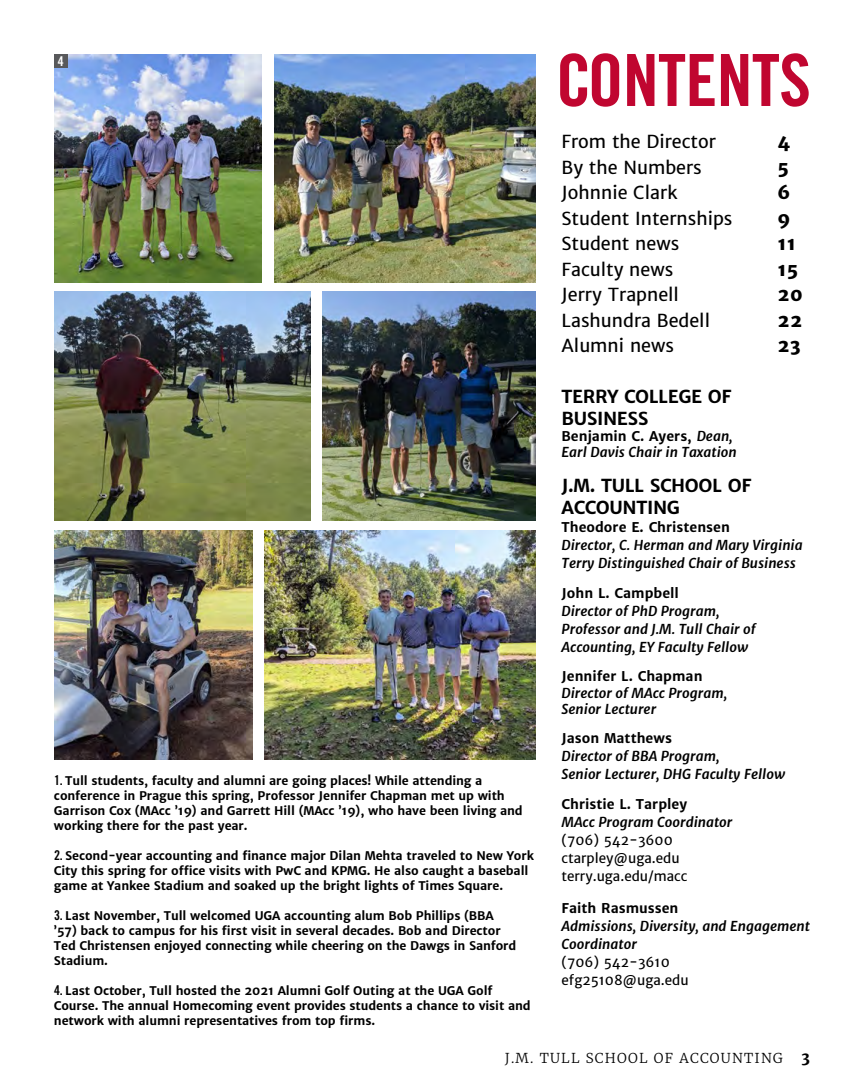
<style>
.page{position:relative;width:864px;height:1080px;background:#fff}
.page>*{position:absolute;margin:0;border:0;box-sizing:border-box;transform-origin:0 0}
.t1{font:72px "Trade Gothic LT Std Bd Cn 20";letter-spacing:-.01em;color:#c00630}
.t2{font:18px "Merriweather Sans";color:#000}
.t3{font:700 18px/21.6px "Merriweather Sans";letter-spacing:-.02em;color:#000}
.t4{font:800 18px "Merriweather Sans";color:#000}
.t5{font:italic 700 13.5px/18px "Merriweather Sans";color:#000}
.t6{font:700 13.5px "Merriweather Sans";color:#000}
.t7{font:13.5px/18px "Merriweather Sans";color:#000}
.t8{font:300 13.5px "Merriweather";letter-spacing:.09em;color:#000}
.t9{font:13.5px "Trade Gothic LT Std Bd Cn 20";color:#fff}
.t10{font:700 12px/15px "Merriweather Sans";letter-spacing:-.01em;color:#000}
.s1{font-family:"Trade Gothic LT Std Bd Cn 20";font-weight:400;font-size:13.5px}
.s2{font-style:normal}
.s3{font-weight:700;font-size:15px}
</style>
<div class="page">
<img style="left:274px;top:54px;width:261px;height:229px">
<img style="left:54px;top:54px;width:207px;height:229px">
<img style="left:54px;top:292px;width:256px;height:229px">
<img style="left:323px;top:292px;width:213px;height:229px">
<img style="left:54px;top:531px;width:199px;height:228px">
<img style="left:265px;top:531px;width:271px;height:228px">
<div style="left:54px;top:54px;width:14px;height:14px;background:#58595b"></div>
<p class="t9" style="left:58px;top:53px;width:7px">4</p>
<p class="t10" style="left:54px;top:773px;width:470px"><span class="s1">1.</span> Tull students, faculty and alumni are going places! While attending a conference in Prague this spring, Professor Jennifer Chapman met up with Garrison Cox (MAcc ’19) and Garrett Hill (MAcc ’19), who have been living and working there for the past year.</p>
<p class="t10" style="left:54px;top:848px;width:481px"><span class="s1">2.</span> Second-year accounting and finance major Dilan Mehta traveled to New York<br>City this spring for office visits with PwC and KPMG. He also caught a baseball game at Yankee Stadium and soaked up the bright lights of Times Square.</p>
<p class="t10" style="left:54px;top:908px;width:464px"><span class="s1">3.</span> Last November, Tull welcomed UGA accounting alum Bob Phillips (BBA ’57) back to campus for his first visit in several decades. Bob and Director Ted Christensen enjoyed connecting while cheering on the Dawgs in Sanford Stadium.</p>
<p class="t10" style="left:54px;top:983px;width:478px"><span class="s1">4.</span> Last October, Tull hosted the 2021 Alumni Golf Outing at the UGA Golf<br>Course. The annual Homecoming event provides students a chance to visit and network with alumni representatives from top firms.</p>
<h1 class="t1" style="left:556px;top:37px;width:257px">CONTENTS</h1>
<h2 class="t2" style="left:562px;top:130px;width:156px">From the Director</h2>
<h2 class="t4" style="left:778px;top:130px;width:14px">4</h2>
<h2 class="t2" style="left:562px;top:156px;width:142px">By the Numbers</h2>
<h2 class="t4" style="left:778px;top:156px;width:13px">5</h2>
<h2 class="t2" style="left:562px;top:181px;width:117px">Johnnie Clark</h2>
<h2 class="t4" style="left:778px;top:181px;width:14px">6</h2>
<h2 class="t2" style="left:562px;top:207px;width:172px">Student Internships</h2>
<h2 class="t4" style="left:778px;top:207px;width:14px">9</h2>
<h2 class="t2" style="left:562px;top:232px;width:119px">Student news</h2>
<h2 class="t4" style="left:778px;top:232px;width:20px">11</h2>
<h2 class="t2" style="left:562px;top:258px;width:113px">Faculty news</h2>
<h2 class="t4" style="left:778px;top:258px;width:22px">15</h2>
<h2 class="t2" style="left:562px;top:283px;width:119px">Jerry Trapnell</h2>
<h2 class="t4" style="left:778px;top:283px;width:27px">20</h2>
<h2 class="t2" style="left:562px;top:309px;width:150px">Lashundra Bedell</h2>
<h2 class="t4" style="left:778px;top:309px;width:26px">22</h2>
<h2 class="t2" style="left:562px;top:334px;width:114px">Alumni news</h2>
<h2 class="t4" style="left:778px;top:334px;width:25px">23</h2>
<h2 class="t3" style="left:562px;top:386px;width:172px">TERRY COLLEGE OF<br>BUSINESS</h2>
<p class="t5" style="left:562px;top:428px;width:177px;line-height:16.2px"><span class="s2">Benjamin C. Ayers,</span> Dean,<br>Earl Davis Chair in Taxation</p>
<h2 class="t3" style="left:562px;top:475px;width:191px">J.M. TULL SCHOOL OF<br>ACCOUNTING</h2>
<p class="t6" style="left:562px;top:518px;width:170px">Theodore E. Christensen</p>
<p class="t5" style="left:562px;top:536px;width:243px">Director, C. Herman and Mary Virginia<br>Terry Distinguished Chair of Business</p>
<p class="t6" style="left:562px;top:584px;width:119px">John L. Campbell</p>
<p class="t5" style="left:562px;top:602px;width:196px">Director of PhD Program,<br>Professor and J.M. Tull Chair of<br>Accounting, EY Faculty Fellow</p>
<p class="t6" style="left:562px;top:668px;width:143px">Jennifer L. Chapman</p>
<p class="t5" style="left:562px;top:684px;width:167px;line-height:16.2px">Director of MAcc Program,<br>Senior Lecturer</p>
<p class="t6" style="left:562px;top:730px;width:112px">Jason Matthews</p>
<p class="t5" style="left:562px;top:747px;width:225px">Director of BBA Program,<br>Senior Lecturer, DHG Faculty Fellow</p>
<p class="t6" style="left:562px;top:795px;width:127px">Christie L. Tarpley</p>
<p class="t5" style="left:562px;top:813px;width:172px">MAcc Program Coordinator</p>
<p class="t7" style="left:562px;top:831px;width:127px">(706) 542-3600 ctarpley@uga.edu terry.uga.edu/macc</p>
<p class="t6" style="left:562px;top:899px;width:118px">Faith Rasmussen</p>
<p class="t5" style="left:562px;top:916px;width:250px">Admissions, Diversity, and Engagement<br>Coordinator</p>
<p class="t7" style="left:562px;top:953px;width:129px">(706) 542-3610 efg25108@uga.edu</p>
<p class="t8" style="left:505px;top:1049px;width:307px">J.M. TULL SCHOOL OF ACCOUNTING <span class="s3">3</span></p>
</div>
